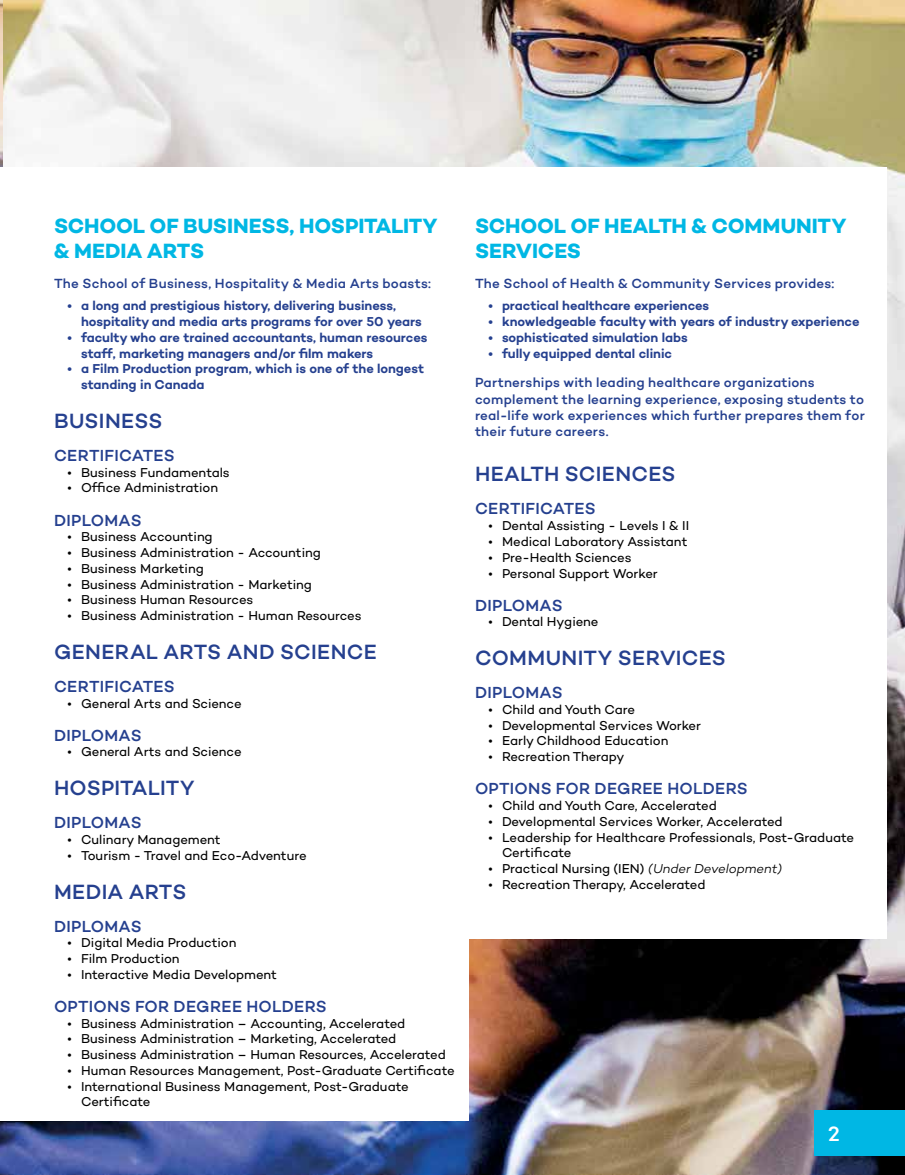
<style>
.page{position:relative;width:905px;height:1175px;background:#fff}
.page>*{position:absolute;margin:0;border:0;box-sizing:border-box;transform-origin:0 0}
.t1{font:500 21px "Campton";letter-spacing:.01em;color:#25408f}
.t2{font:700 21px/25.2px "Campton";letter-spacing:-.01em;color:#00b7e4}
.t3{font:500 21px "Campton";color:#fff}
.t4{font:500 16.35px "Campton";letter-spacing:.015em;color:#25408f}
.t5{font:500 13.5px/16.2px "Campton";letter-spacing:.015em;color:#25408f}
.t6{font:13.2px/15.8px "Campton";letter-spacing:-.005em;color:#000}
.t7{font:600 13.2px/15.8px "Campton";letter-spacing:-.005em;color:#25408f}
.s1{font-weight:300;font-style:italic}
</style>
<div class="page">
<img style="left:0;top:0;width:904px;height:1174px">
<img style="left:0;top:0;width:2px;height:167px">
<div style="left:0;top:167px;width:886px;height:772px;background:#fff"></div>
<div style="left:0;top:289px;width:469px;height:831px;background:#fff"></div>
<div style="left:814px;top:1110px;width:90px;height:46px;background:#00b7e4"></div>
<h1 class="t2" style="left:54px;top:213px;width:385px">SCHOOL OF BUSINESS, HOSPITALITY &amp; MEDIA ARTS</h1>
<p class="t5" style="left:54px;top:275px;width:378px">The School of Business, Hospitality &amp; Media Arts boasts:</p>
<p class="t7" style="left:81px;top:298px;width:342px;text-indent:-14px">• a long and prestigious history, delivering business, hospitality and media arts programs for over 50 years</p>
<p class="t7" style="left:81px;top:329px;width:348px;text-indent:-14px">• faculty who are trained accountants, human resources staff, marketing managers and/or film makers</p>
<p class="t7" style="left:81px;top:361px;width:344px;text-indent:-14px">• a Film Production program, which is one of the longest standing in Canada</p>
<h1 class="t1" style="left:54px;top:407px;width:110px">BUSINESS</h1>
<p class="t4" style="left:54px;top:445px;width:122px">CERTIFICATES</p>
<p class="t6" style="left:68px;top:464px;width:164px">• Business Fundamentals</p>
<p class="t6" style="left:68px;top:480px;width:152px">• Office Administration</p>
<p class="t4" style="left:54px;top:509px;width:89px">DIPLOMAS</p>
<p class="t6" style="left:68px;top:528px;width:147px">• Business Accounting</p>
<p class="t6" style="left:68px;top:544px;width:255px">• Business Administration - Accounting</p>
<p class="t6" style="left:68px;top:560px;width:138px">• Business Marketing</p>
<p class="t6" style="left:68px;top:576px;width:246px">• Business Administration - Marketing</p>
<p class="t6" style="left:68px;top:591px;width:187px">• Business Human Resources</p>
<p class="t6" style="left:68px;top:607px;width:295px">• Business Administration - Human Resources</p>
<h1 class="t1" style="left:54px;top:638px;width:324px">GENERAL ARTS AND SCIENCE</h1>
<p class="t4" style="left:54px;top:676px;width:122px">CERTIFICATES</p>
<p class="t6" style="left:68px;top:695px;width:176px">• General Arts and Science</p>
<p class="t4" style="left:54px;top:724px;width:89px">DIPLOMAS</p>
<p class="t6" style="left:68px;top:743px;width:176px">• General Arts and Science</p>
<h1 class="t1" style="left:54px;top:774px;width:142px">HOSPITALITY</h1>
<p class="t4" style="left:54px;top:812px;width:89px">DIPLOMAS</p>
<p class="t6" style="left:68px;top:831px;width:154px">• Culinary Management</p>
<p class="t6" style="left:68px;top:847px;width:240px">• Tourism - Travel and Eco-Adventure</p>
<h1 class="t1" style="left:54px;top:878px;width:134px">MEDIA ARTS</h1>
<p class="t4" style="left:54px;top:915px;width:89px">DIPLOMAS</p>
<p class="t6" style="left:68px;top:934px;width:170px">• Digital Media Production</p>
<p class="t6" style="left:68px;top:950px;width:113px">• Film Production</p>
<p class="t6" style="left:68px;top:966px;width:211px">• Interactive Media Development</p>
<p class="t4" style="left:54px;top:996px;width:274px">OPTIONS FOR DEGREE HOLDERS</p>
<p class="t6" style="left:68px;top:1015px;width:339px">• Business Administration – Accounting, Accelerated</p>
<p class="t6" style="left:68px;top:1030px;width:330px">• Business Administration – Marketing, Accelerated</p>
<p class="t6" style="left:68px;top:1046px;width:380px">• Business Administration – Human Resources, Accelerated</p>
<p class="t6" style="left:68px;top:1062px;width:388px">• Human Resources Management, Post-Graduate Certificate</p>
<p class="t6" style="left:81px;top:1078px;width:329px;text-indent:-14px">• International Business Management, Post-Graduate<br>Certificate</p>
<h1 class="t2" style="left:475px;top:213px;width:373px">SCHOOL OF HEALTH &amp; COMMUNITY<br>SERVICES</h1>
<p class="t5" style="left:475px;top:275px;width:361px">The School of Health &amp; Community Services provides:</p>
<p class="t7" style="left:488px;top:298px;width:222px">• practical healthcare experiences</p>
<p class="t7" style="left:488px;top:313px;width:372px">• knowledgeable faculty with years of industry experience</p>
<p class="t7" style="left:488px;top:329px;width:201px">• sophisticated simulation labs</p>
<p class="t7" style="left:488px;top:345px;width:185px">• fully equipped dental clinic</p>
<p class="t5" style="left:475px;top:374px;width:391px">Partnerships with leading healthcare organizations complement the learning experience, exposing students to real-life work experiences which further prepares them for their future careers.</p>
<h1 class="t1" style="left:475px;top:461px;width:202px">HEALTH SCIENCES</h1>
<p class="t4" style="left:475px;top:498px;width:122px">CERTIFICATES</p>
<p class="t6" style="left:488px;top:517px;width:202px">• Dental Assisting - Levels I &amp; II</p>
<p class="t6" style="left:488px;top:533px;width:200px">• Medical Laboratory Assistant</p>
<p class="t6" style="left:488px;top:549px;width:144px">• Pre-Health Sciences</p>
<p class="t6" style="left:488px;top:565px;width:171px">• Personal Support Worker</p>
<p class="t4" style="left:475px;top:594px;width:89px">DIPLOMAS</p>
<p class="t6" style="left:488px;top:613px;width:111px">• Dental Hygiene</p>
<h1 class="t1" style="left:475px;top:644px;width:252px">COMMUNITY SERVICES</h1>
<p class="t4" style="left:475px;top:682px;width:89px">DIPLOMAS</p>
<p class="t6" style="left:488px;top:701px;width:148px">• Child and Youth Care</p>
<p class="t6" style="left:488px;top:717px;width:214px">• Developmental Services Worker</p>
<p class="t6" style="left:488px;top:732px;width:181px">• Early Childhood Education</p>
<p class="t6" style="left:488px;top:748px;width:137px">• Recreation Therapy</p>
<p class="t4" style="left:475px;top:778px;width:274px">OPTIONS FOR DEGREE HOLDERS</p>
<p class="t6" style="left:488px;top:797px;width:230px">• Child and Youth Care, Accelerated</p>
<p class="t6" style="left:488px;top:813px;width:295px">• Developmental Services Worker, Accelerated</p>
<p class="t6" style="left:502px;top:829px;width:353px;text-indent:-14px">• Leadership for Healthcare Professionals, Post-Graduate<br>Certificate</p>
<p class="t6" style="left:488px;top:860px;width:295px">• Practical Nursing (IEN) <span class="s1">(Under Development)</span></p>
<p class="t6" style="left:488px;top:876px;width:218px">• Recreation Therapy, Accelerated</p>
<h1 class="t3" style="left:828px;top:1120px;width:13px">2</h1>
</div>
